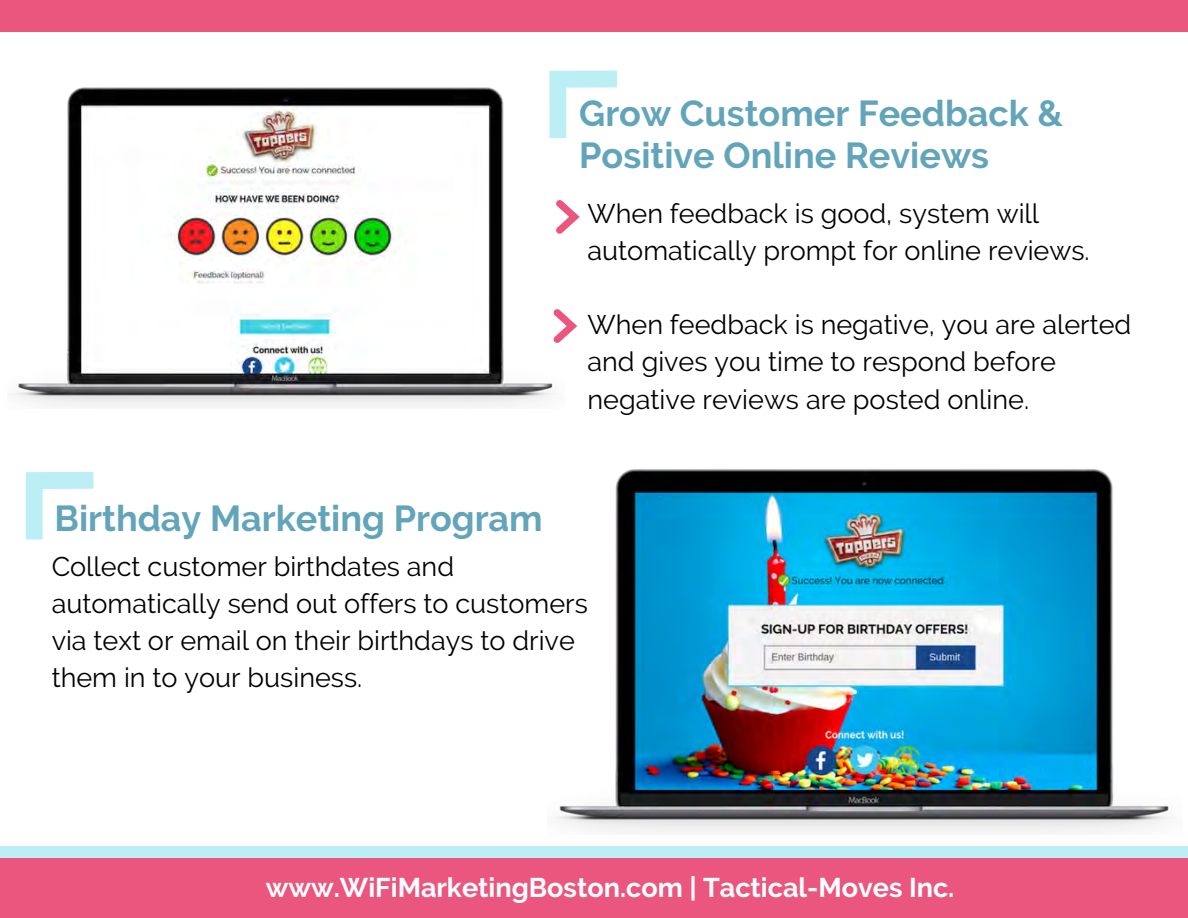
<style>
.page{position:relative;width:1188px;height:918px;background:#fff}
.page>*{position:absolute;margin:0;border:0;box-sizing:border-box;transform-origin:0 0}
.t1{font:700 36px/41.7px "Raleway";color:#62a4b9}
.t2{font:27px/37.2px "Raleway";color:#000}
.t3{font:700 27px "Raleway";color:#fff}
</style>
<div class="page">
<img style="left:555px;top:469px;width:615px;height:364px">
<div style="left:0;top:856px;width:1188px;height:62px;background:#eb567f"></div>
<div style="left:0;top:846px;width:1188px;height:12px;background:#bceef6"></div>
<img style="left:14px;top:87px;width:540px;height:320px">
<div style="left:0;top:0;width:1188px;height:31px;background:#eb567f"></div>
<svg style="left:516px;top:70px;width:101px;height:77px"></svg>
<svg style="left:25px;top:472px;width:69px;height:68px"></svg>
<svg style="left:556px;top:200px;width:24px;height:34px"></svg>
<svg style="left:554px;top:309px;width:23px;height:34px"></svg>
<h1 class="t1" style="left:579px;top:93px;width:485px">Grow Customer Feedback &amp;<br>Positive Online Reviews</h1>
<p class="t2" style="left:588px;top:195px;width:504px">When feedback is good, system will automatically prompt for online reviews.</p>
<p class="t2" style="left:588px;top:306px;width:545px">When feedback is negative, you are alerted and gives you time to respond before negative reviews are posted online.</p>
<h1 class="t1" style="left:55px;top:497px;width:490px">Birthday Marketing Program</h1>
<p class="t2" style="left:52px;top:548px;width:538px">Collect customer birthdates and automatically send out offers to customers via text or email on their birthdays to drive them in to your business.</p>
<p class="t3" style="left:266px;top:872px;width:690px">www.WiFiMarketingBoston.com | Tactical-Moves Inc.</p>
</div>
